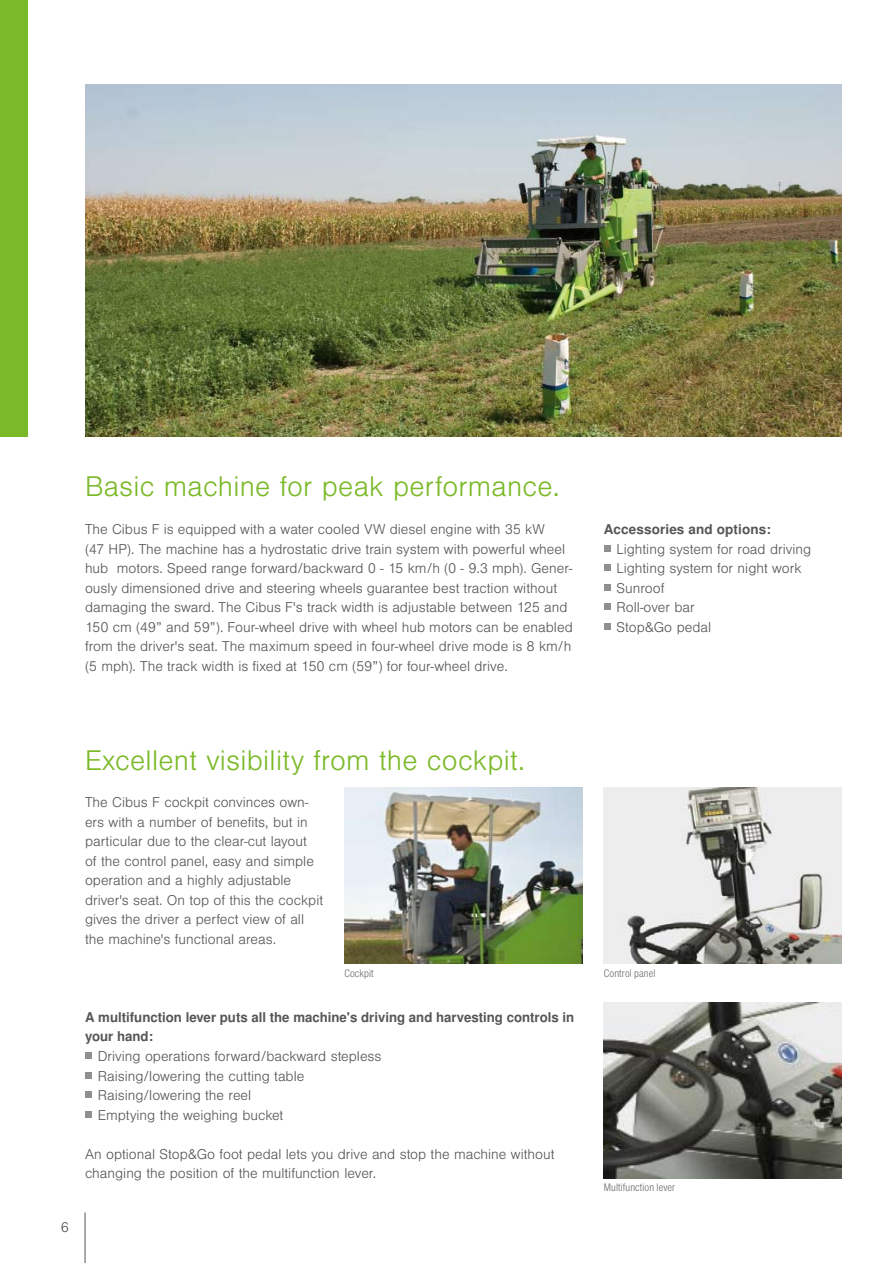
<style>
.page{position:relative;width:893px;height:1263px;background:#fff}
.page>*{position:absolute;margin:0;border:0;box-sizing:border-box;transform-origin:0 0}
.t1{font:300 27px "Nimbus San LOT";letter-spacing:.01em;color:#7ab927}
.t2{font:300 13.5px/19.5px "Nimbus San LOT";color:#575656}
.t3{font:700 13.5px/19.5px "Nimbus San LOT";color:#575656}
.t4{font:10.5px "Nimbus San LOT Lig Con";letter-spacing:.01em;color:#575656}
</style>
<div class="page">
<hr style="left:85px;top:1212px;width:1px;height:51px;background:#575656">
<img style="left:85px;top:84px;width:757px;height:352px">
<img style="left:604px;top:788px;width:238px;height:175px">
<img style="left:344px;top:788px;width:239px;height:175px">
<img style="left:604px;top:1002px;width:238px;height:176px">
<div style="left:0;top:0;width:27px;height:436px;background:#7ab927"></div>
<svg style="left:604px;top:545px;width:6px;height:6px"></svg>
<svg style="left:604px;top:565px;width:6px;height:6px"></svg>
<div style="left:604px;top:584px;width:6px;height:7px;background:#8f8f8f"></div>
<svg style="left:604px;top:604px;width:6px;height:6px"></svg>
<div style="left:604px;top:623px;width:6px;height:7px;background:#8f8f8f"></div>
<svg style="left:85px;top:1053px;width:6px;height:6px"></svg>
<svg style="left:85px;top:1072px;width:6px;height:6px"></svg>
<svg style="left:85px;top:1092px;width:6px;height:6px"></svg>
<svg style="left:85px;top:1111px;width:6px;height:6px"></svg>
<h1 class="t1" style="left:85px;top:471px;width:476px">Basic machine for peak performance.</h1>
<p class="t2" style="left:85px;top:520px;width:489px">The Cibus F is equipped with a water cooled VW diesel engine with 35 kW<br>(47 HP). The machine has a hydrostatic drive train system with powerful wheel hub motors. Speed range forward/backward 0 - 15 km/h (0 - 9.3 mph). Gener&shy;ously dimensioned drive and steering wheels guarantee best traction without damaging the sward. The Cibus F's track width is adjustable between 125 and 150 cm (49” and 59”). Four-wheel drive with wheel hub motors can be enabled from the driver's seat. The maximum speed in four-wheel drive mode is 8 km/h (5 mph). The track width is fixed at 150 cm (59”) for four-wheel drive.</p>
<p class="t3" style="left:604px;top:520px;width:169px">Accessories and options:</p>
<p class="t2" style="left:617px;top:539px;width:196px">Lighting system for road driving<br>Lighting system for night work<br>Sunroof<br>Roll-over bar<br>Stop&amp;Go pedal</p>
<p class="t2" style="left:61px;top:1218px;width:10px">6</p>
<h1 class="t1" style="left:85px;top:744px;width:441px">Excellent visibility from the cockpit.</h1>
<p class="t2" style="left:85px;top:793px;width:240px">The Cibus F cockpit convinces own&shy;ers with a number of benefits, but in particular due to the clear-cut layout<br>of the control panel, easy and simple operation and a highly adjustable driver's seat. On top of this the cockpit gives the driver a perfect view of all the machine's functional areas.</p>
<p class="t4" style="left:344px;top:967px;width:31px">Cockpit</p>
<p class="t4" style="left:604px;top:967px;width:53px">Control panel</p>
<p class="t3" style="left:85px;top:1008px;width:491px">A multifunction lever puts all the machine's driving and harvesting controls in your hand:</p>
<p class="t2" style="left:98px;top:1047px;width:285px">Driving operations forward/backward stepless Raising/lowering the cutting table Raising/lowering the reel<br>Emptying the weighing bucket</p>
<p class="t2" style="left:85px;top:1144px;width:471px">An optional Stop&amp;Go foot pedal lets you drive and stop the machine without changing the position of the multifunction lever.</p>
<p class="t4" style="left:604px;top:1181px;width:73px">Multifunction lever</p>
</div>
